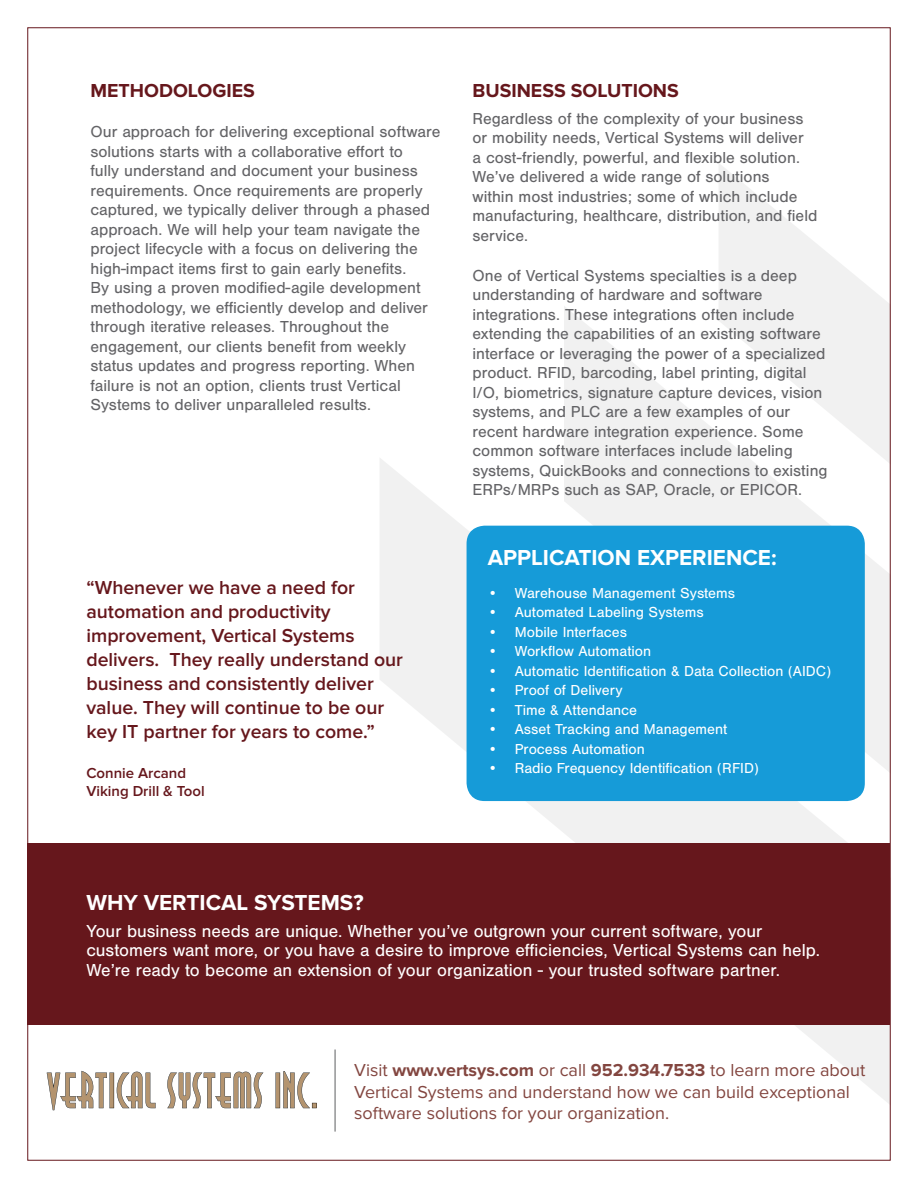
<style>
.page{position:relative;width:918px;height:1188px;background:#fff}
.page>*{position:absolute;margin:0;border:0;box-sizing:border-box;transform-origin:0 0}
.t1{font:700 22.5px "Proxima Nova";color:#fff}
.t2{font:600 19.5px/24px "Proxima Nova";color:#66171c}
.t3{font:700 19.5px "Proxima Nova";color:#66171c}
.t4{font:18px/19.5px "Nimbus San";color:#fff}
.t5{font:18px/21.6px "Proxima Nova";color:#834640}
.t6{font:16.5px/19.5px "Nimbus San";color:#636366}
.t7{font:15px "Nimbus San";color:#fff}
.t8{font:600 15px/18px "Proxima Nova";color:#66171c}
.s1{font-weight:700}
</style>
<div class="page">
<svg style="left:380px;top:458px;width:508px;height:645px"></svg>
<svg style="left:564px;top:306px;width:324px;height:512px;fill:#f1f1f1"></svg>
<svg style="left:718px;top:164px;width:170px;height:344px;fill:#f1f1f1"></svg>
<div style="left:28px;top:843px;width:862px;height:182px;background:#66171c"></div>
<div style="left:467px;top:526px;width:398px;height:275px;background:#169bd8;border-radius:18px"></div>
<svg style="left:47px;top:1071px;width:109px;height:39px"></svg>
<svg style="left:167px;top:1072px;width:97px;height:36px"></svg>
<svg style="left:275px;top:1071px;width:42px;height:37px"></svg>
<hr style="left:335px;top:1050px;width:1px;height:82px;background:#5d5e60">
<p class="t3" style="left:90px;top:80px;width:166px">METHODOLOGIES</p>
<p class="t6" style="left:90px;top:122px;width:352px">Our approach for delivering exceptional software solutions starts with a collaborative effort to<br>fully understand and document your business requirements. Once requirements are properly captured, we typically deliver through a phased approach. We will help your team navigate the project lifecycle with a focus on delivering the high-impact items first to gain early benefits.<br>By using a proven modified-agile development methodology, we efficiently develop and deliver through iterative releases. Throughout the engagement, our clients benefit from weekly status updates and progress reporting. When failure is not an option, clients trust Vertical Systems to deliver unparalleled results.</p>
<p class="t2" style="left:86px;top:576px;width:318px">“Whenever we have a need for automation and productivity improvement, Vertical Systems delivers. They really understand our business and consistently deliver value. They will continue to be our key IT partner for years to come.”</p>
<p class="t8" style="left:86px;top:764px;width:120px">Connie Arcand<br>Viking Drill &amp; Tool</p>
<p class="t3" style="left:472px;top:80px;width:208px">BUSINESS SOLUTIONS</p>
<p class="t6" style="left:472px;top:109px;width:346px">Regardless of the complexity of your business or mobility needs, Vertical Systems will deliver<br>a cost-friendly, powerful, and flexible solution.<br>We’ve delivered a wide range of solutions<br>within most industries; some of which include manufacturing, healthcare, distribution, and field service.</p>
<p class="t6" style="left:472px;top:266px;width:357px">One of Vertical Systems specialties is a deep understanding of hardware and software integrations. These integrations often include extending the capabilities of an existing software interface or leveraging the power of a specialized product. RFID, barcoding, label printing, digital I/O, biometrics, signature capture devices, vision systems, and PLC are a few examples of our recent hardware integration experience. Some common software interfaces include labeling systems, QuickBooks and connections to existing ERPs/MRPs such as SAP, Oracle, or EPICOR.</p>
<h1 class="t1" style="left:488px;top:544px;width:290px">APPLICATION EXPERIENCE:</h1>
<p class="t7" style="left:488px;top:585px;width:249px">• Warehouse Management Systems</p>
<p class="t7" style="left:488px;top:604px;width:217px">• Automated Labeling Systems</p>
<p class="t7" style="left:488px;top:624px;width:141px">• Mobile Interfaces</p>
<p class="t7" style="left:488px;top:643px;width:165px">• Workflow Automation</p>
<p class="t7" style="left:488px;top:663px;width:345px">• Automatic Identification &amp; Data Collection (AIDC)</p>
<p class="t7" style="left:488px;top:682px;width:136px">• Proof of Delivery</p>
<p class="t7" style="left:488px;top:702px;width:151px">• Time &amp; Attendance</p>
<p class="t7" style="left:488px;top:721px;width:241px">• Asset Tracking and Management</p>
<p class="t7" style="left:488px;top:741px;width:159px">• Process Automation</p>
<p class="t7" style="left:488px;top:760px;width:273px">• Radio Frequency Identification (RFID)</p>
<h1 class="t1" style="left:86px;top:890px;width:279px">WHY VERTICAL SYSTEMS?</h1>
<p class="t4" style="left:86px;top:921px;width:735px">Your business needs are unique. Whether you’ve outgrown your current software, your customers want more, or you have a desire to improve efficiencies, Vertical Systems can help.<br>We’re ready to become an extension of your organization - your trusted software partner.</p>
<p class="t5" style="left:354px;top:1060px;width:513px">Visit <span class="s1">www.vertsys.com</span> or call <span class="s1">952.934.7533</span> to learn more about<br>Vertical Systems and understand how we can build exceptional software solutions for your organization.</p>
</div>
